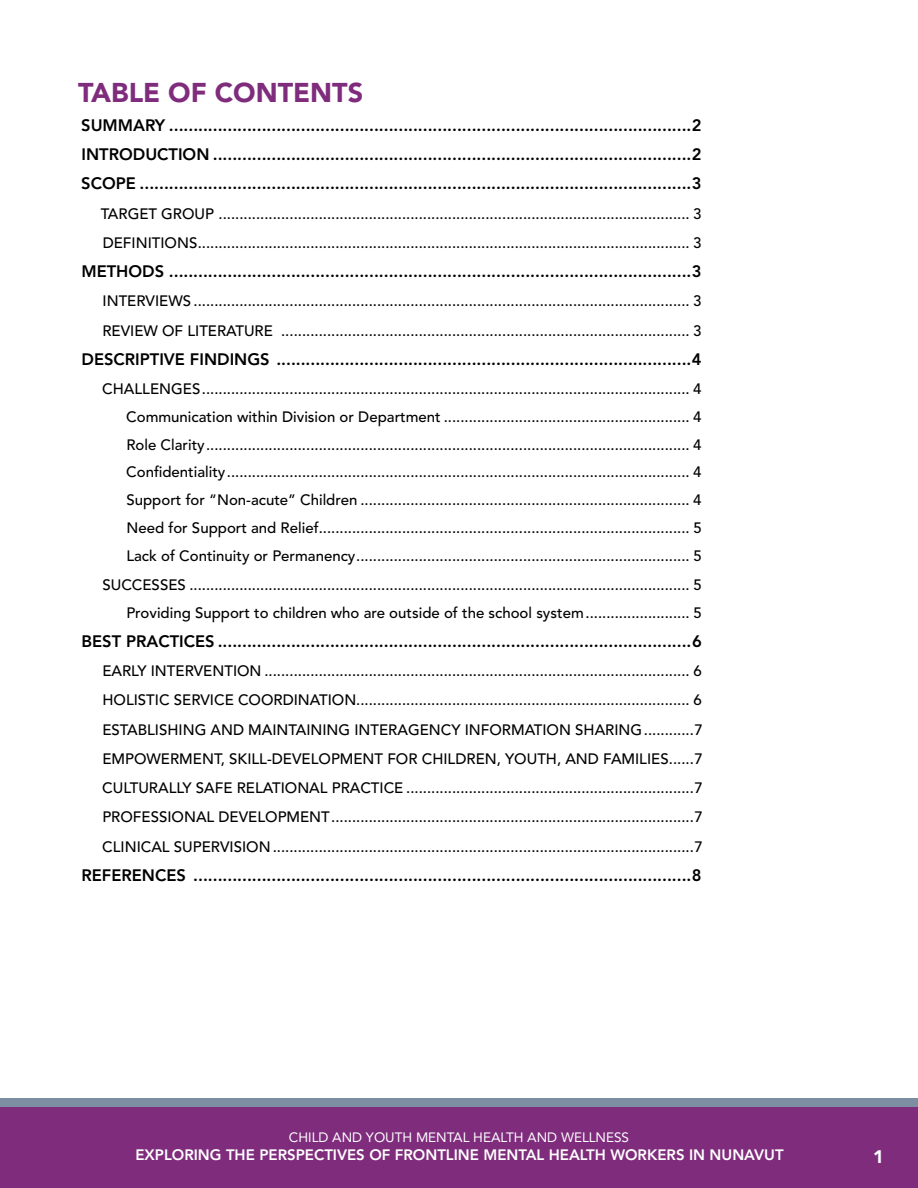
<style>
.page{position:relative;width:918px;height:1188px;background:#fff}
.page>*{position:absolute;margin:0;border:0;box-sizing:border-box;transform-origin:0 0}
.t1{font:900 27px "Avenir";color:#7f2c7d}
.t2{font:900 18px "Avenir";color:#fff}
.t3{font:800 16.5px/29.2px "Avenir";color:#000;text-align:justify}
.t4{font:500 15px/29.2px "Avenir";color:#000}
.t5{font:800 15px "Avenir";color:#fff}
.t6{font:13.5px "Avenir";color:#fff}
</style>
<div class="page">
<div style="left:0;top:1107px;width:918px;height:81px;background:#7f2c7d"></div>
<div style="left:0;top:1098px;width:918px;height:9px;background:#7e8ea2"></div>
<h1 class="t1" style="left:78px;top:76px;width:286px">TABLE OF CONTENTS</h1>
<p class="t3" style="left:81px;top:110px;width:622px">SUMMARY ...........................................................................................................2<br>INTRODUCTION ..................................................................................................2<br>SCOPE .................................................................................................................3</p>
<p class="t4" style="left:101px;top:199px;width:602px">TARGET GROUP ................................................................................................................. 3<br>DEFINITIONS...................................................................................................................... 3</p>
<p class="t3" style="left:81px;top:257px;width:622px">METHODS ...........................................................................................................3</p>
<p class="t4" style="left:102px;top:287px;width:600px">I NTERVIEWS ....................................................................................................................... 3<br>REVIEW OF LITERATURE .................................................................................................. 3</p>
<p class="t3" style="left:81px;top:344px;width:622px">DESCRIPTIVE FINDINGS .....................................................................................4</p>
<p class="t4" style="left:126px;top:375px;width:577px;line-height:27.8px;text-align:justify;text-indent:-24px">CHALLENGES..................................................................................................................... 4<br>COMMUNICATION WITHIN DIVISION OR DEPARTMENT ........................................................... 4<br>ROLE CLARITY.................................................................................................................... 4<br>CONFIDENTIALITY............................................................................................................... 4<br>SUPPORT FOR “NON-ACUTE” CHILDREN ............................................................................... 4<br>NEED FOR SUPPORT AND RELIEF......................................................................................... 5<br>LACK OF CONTINUITY OR PERMANENCY................................................................................ 5</p>
<p class="t4" style="left:102px;top:571px;width:601px;line-height:27.8px;text-align:right">SUCCESSES ........................................................................................................................ 5<br>PROVIDING SUPPORT TO CHILDREN WHO ARE OUTSIDE OF THE SCHOOL SYSTEM......................... 5</p>
<p class="t3" style="left:81px;top:626px;width:622px">BEST PRACTICES .................................................................................................6</p>
<p class="t4" style="left:102px;top:657px;width:602px;text-align:justify">EARLY I NTERVENTION ...................................................................................................... 6<br>HOLISTIC SERVICE COORDINATION................................................................................ 6<br>ESTABLISHING AND MAINTAINING I NTERAGENCY I NFORMATION SHARING............7<br>EM POWERM ENT, SKILL-DEVELOPM ENT FOR CHILDREN, YOUTH, AND FAM ILIES......7<br>CULTURALLY SAFE RELATIONAL PRACTICE .....................................................................7<br>PROFESSIONAL DEVELOPMENT.......................................................................................7<br>CLINICAL SUPERVISION.....................................................................................................7</p>
<p class="t3" style="left:81px;top:860px;width:622px">REFERENCES ......................................................................................................8</p>
<p class="t6" style="left:289px;top:1130px;width:342px">CHILD AND YOUTH MENTAL HEALTH AND WELLNESS</p>
<p class="t5" style="left:135px;top:1146px;width:650px">EXPLORING THE PERSPECTIVES OF FRONTLINE MENTAL HEALTH WORKERS IN NUNAVUT</p>
<p class="t2" style="left:873px;top:1146px;width:12px">1</p>
</div>
